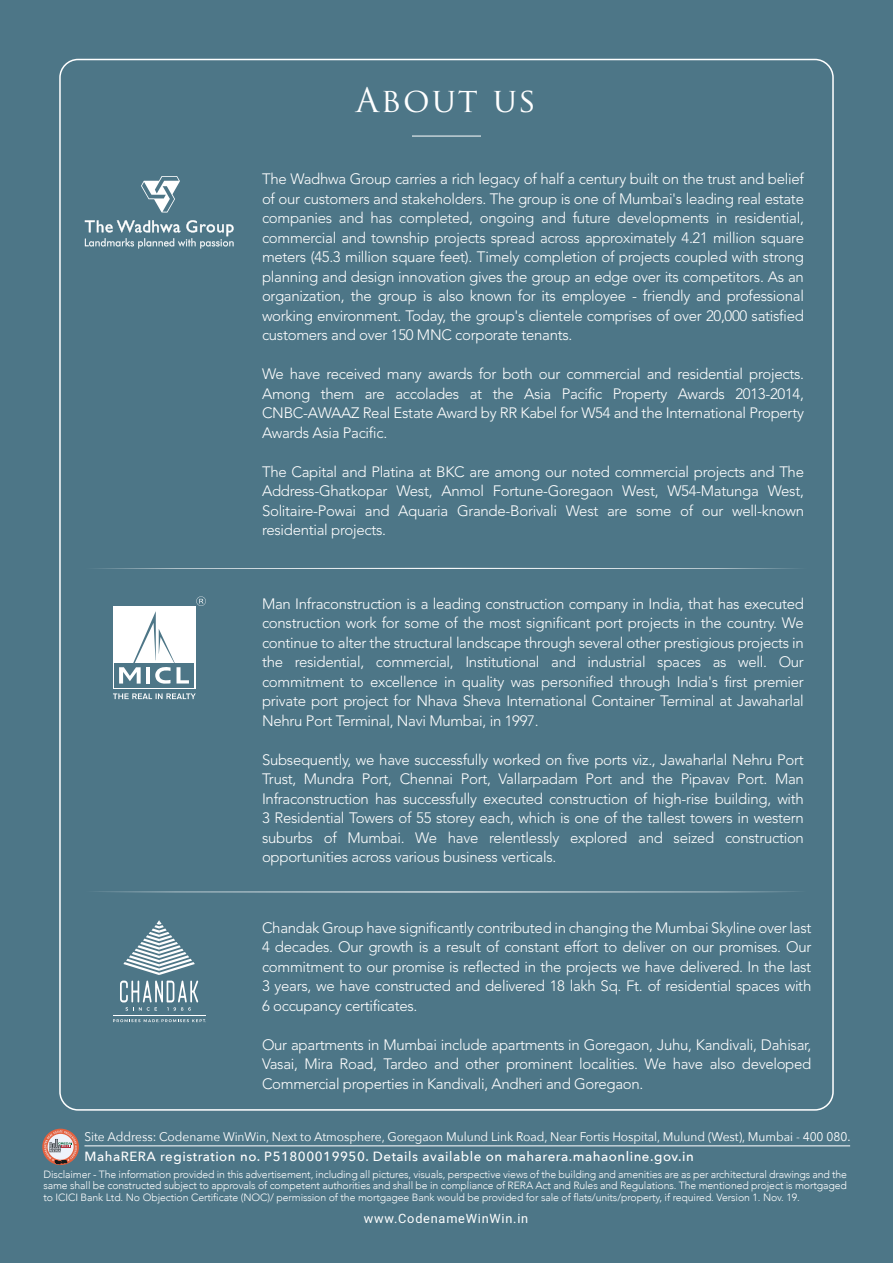
<style>
.page{position:relative;width:893px;height:1263px;background:#4d7687}
.page>*{position:absolute;margin:0;border:0;box-sizing:border-box;transform-origin:0 0}
.t1{font:33px "Trajan Pro";letter-spacing:.06em;color:#fff}
.t2{font:300 15px/19.5px "Avenir LT Std";letter-spacing:-.02em;color:#fff;text-align:justify}
.t3{font:500 13.35px "Avenir Next";letter-spacing:.04em;color:#fff}
.t4{font:12.75px "Heebo";letter-spacing:.06em;color:#fff}
.t5{font:12.6px "Avenir Next";letter-spacing:-.005em;color:#fff;scale:.96 1}
.t6{font:300 10.5px/11.2px "Avenir";letter-spacing:-.01em;color:#fff;text-align:justify}
</style>
<div class="page">
<div style="left:113px;top:606px;width:82px;height:83px;background:#fff"></div>
<div style="left:114px;top:663px;width:80px;height:24px;background:#4d7687"></div>
<svg style="left:119px;top:611px;width:70px;height:73px"></svg>
<svg style="left:113px;top:693px;width:83px;height:6px"></svg>
<svg style="left:196px;top:596px;width:10px;height:10px"></svg>
<svg style="left:42px;top:1129px;width:37px;height:36px"></svg>
<svg style="left:44px;top:1130px;width:33px;height:34px"></svg>
<hr style="left:84px;top:1145px;width:766px;height:1px;background:#fff">
<hr style="left:412px;top:136px;width:69px;height:1px;background:#fff">
<svg style="left:141px;top:176px;width:39px;height:37px"></svg>
<svg style="left:85px;top:220px;width:149px;height:29px"></svg>
<svg style="left:96px;top:568px;width:702px;height:1px"></svg>
<svg style="left:96px;top:891px;width:701px;height:1px"></svg>
<svg style="left:120px;top:920px;width:78px;height:91px"></svg>
<hr style="left:113px;top:1015px;width:92px;height:1px;background:#fff">
<svg style="left:113px;top:1019px;width:93px;height:3px"></svg>
<h1 class="t1" style="left:356px;top:79px;width:182px">About us</h1>
<p class="t2" style="left:262px;top:169px;width:543px">The Wadhwa Group carries a rich legacy of half a century built on the trust and belief of our customers and stakeholders. The group is one of Mumbai's leading real estate companies and has completed, ongoing and future developments in residential, commercial and township projects spread across approximately 4.21 million square meters (45.3 million square feet). Timely completion of projects coupled with strong planning and design innovation gives the group an edge over its competitors. As an organization, the group is also known for its employee - friendly and professional working environment. Today, the group's clientele comprises of over 20,000 satisfied customers and over 150 MNC corporate tenants.</p>
<p class="t2" style="left:262px;top:364px;width:543px">We have received many awards for both our commercial and residential projects.<br>Among them are accolades at the Asia Pacific Property Awards 2013-2014, CNBC-AWAAZ Real Estate Award by RR Kabel for W54 and the International Property Awards Asia Pacific.</p>
<p class="t2" style="left:262px;top:462px;width:543px">The Capital and Platina at BKC are among our noted commercial projects and The Address-Ghatkopar West, Anmol Fortune-Goregaon West, W54-Matunga West, Solitaire-Powai and Aquaria Grande-Borivali West are some of our well-known residential projects.</p>
<p class="t2" style="left:262px;top:594px;width:543px">Man Infraconstruction is a leading construction company in India, that has executed construction work for some of the most significant port projects in the country. We continue to alter the structural landscape through several other prestigious projects in the residential, commercial, Institutional and industrial spaces as well. Our commitment to excellence in quality was personified through India's first premier private port project for Nhava Sheva International Container Terminal at Jawaharlal Nehru Port Terminal, Navi Mumbai, in 1997.</p>
<p class="t2" style="left:262px;top:750px;width:543px">Subsequently, we have successfully worked on five ports viz., Jawaharlal Nehru Port Trust, Mundra Port, Chennai Port, Vallarpadam Port and the Pipavav Port. Man Infraconstruction has successfully executed construction of high-rise building, with 3 Residential Towers of 55 storey each, which is one of the tallest towers in western suburbs of Mumbai. We have relentlessly explored and seized construction opportunities across various business verticals.</p>
<p class="t2" style="left:262px;top:918px;width:551px">Chandak Group have significantly contributed in changing the Mumbai Skyline over last 4 decades. Our growth is a result of constant effort to deliver on our promises. Our commitment to our promise is reflected in the projects we have delivered. In the last 3 years, we have constructed and delivered 18 lakh Sq. Ft. of residential spaces with 6 occupancy certificates.</p>
<p class="t2" style="left:262px;top:1035px;width:551px">Our apartments in Mumbai include apartments in Goregaon, Juhu, Kandivali, Dahisar, Vasai, Mira Road, Tardeo and other prominent localities. We have also developed Commercial properties in Kandivali, Andheri and Goregaon.</p>
<p class="t5" style="left:84px;top:1126px;width:799px">Site Address: Codename WinWin, Next to Atmosphere, Goregaon Mulund Link Road, Near Fortis Hospital, Mulund (West), Mumbai - 400 080.</p>
<p class="t6" style="left:43px;top:1169px;width:805px">Disclaimer - The information provided in this advertisement, including all pictures, visuals, perspective views of the building and amenities are as per architectural drawings and the same shall be constructed subject to approvals of competent authorities and shall be in compliance of RERA Act and Rules and Regulations. The mentioned project is mortgaged to ICICI Bank Ltd. No Objection Certificate (NOC)/ permission of the mortgagee Bank would be provided for sale of flats/units/property, if required. Version 1. Nov. 19.</p>
<p class="t3" style="left:84px;top:1145px;width:611px">MahaRERA registration no. P51800019950. Details available on maharera.mahaonline.gov.in</p>
<p class="t4" style="left:364px;top:1210px;width:166px">www.CodenameWinWin.in</p>
</div>
